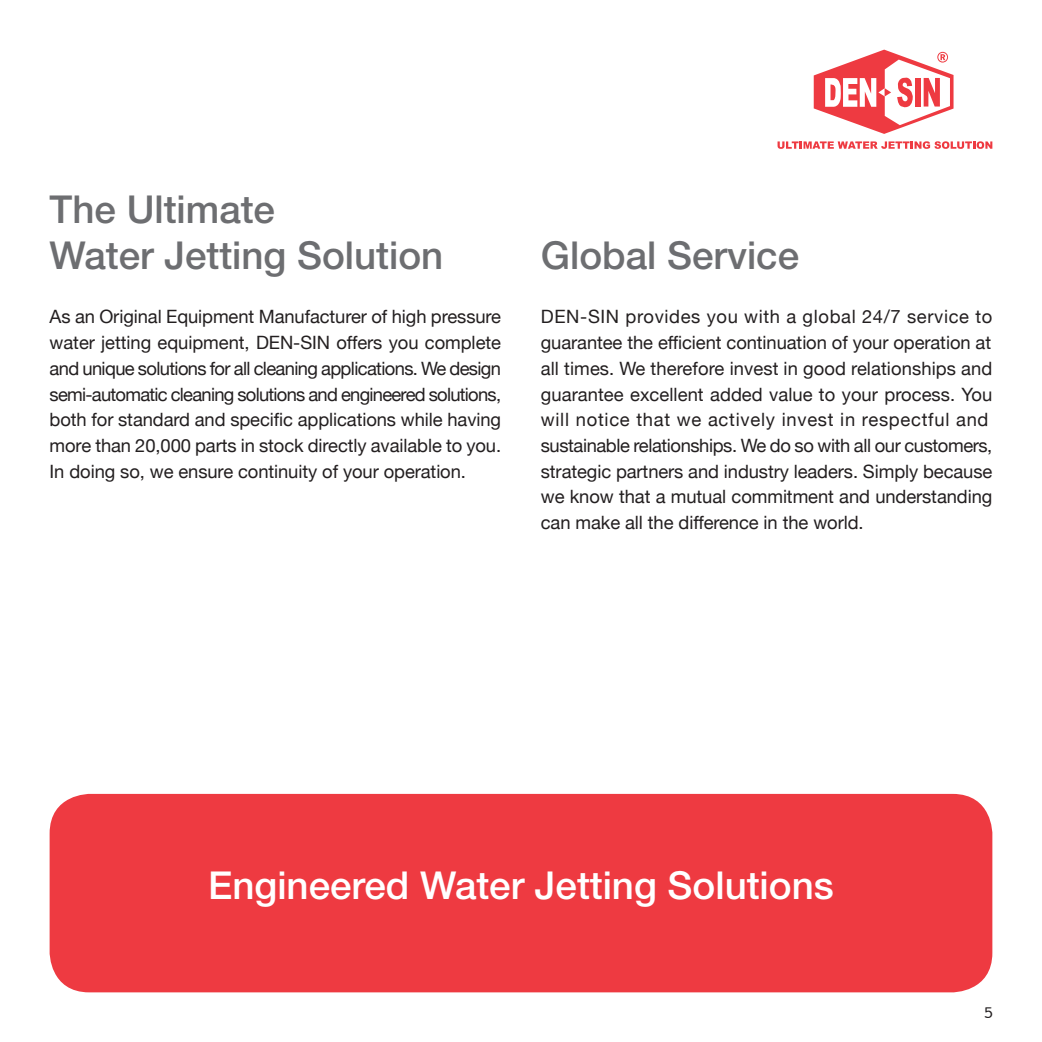
<style>
.page{position:relative;width:1042px;height:1042px;background:#fff}
.page>*{position:absolute;margin:0;border:0;box-sizing:border-box;transform-origin:0 0}
.t1{font:500 38.5px/46.2px "Helvetica Neue";color:#6d6e71}
.t2{font:500 38.5px "Helvetica Neue";color:#fff}
.t3{font:18.38px/25.7px "Helvetica Neue";letter-spacing:-.005em;color:#231f20;text-align:justify}
.t4{font:17.5px "Courier";color:#231f20}
</style>
<div class="page">
<div style="left:50px;top:794px;width:942px;height:198px;background:#ee3a41;border-radius:40px"></div>
<svg style="left:777px;top:141px;width:215px;height:8px"></svg>
<svg style="left:814px;top:50px;width:139px;height:84px"></svg>
<h1 class="t1" style="left:50px;top:190px;width:395px">The Ultimate<br>Water Jetting Solution</h1>
<h1 class="t1" style="left:541px;top:236px;width:260px">Global Service</h1>
<p class="t3" style="left:50px;top:306px;width:453px">As an Original Equipment Manufacturer of high pressure water jetting equipment, DEN-SIN offers you complete and unique solutions for all cleaning applications. We design semi-automatic cleaning solutions and engineered solutions, both for standard and specific applications while having more than 20,000 parts in stock directly available to you.<br>In doing so, we ensure continuity of your operation.</p>
<p class="t3" style="left:541px;top:306px;width:453px;text-align:left">DEN-SIN provides you with a global 24/7 service to guarantee the efficient continuation of your operation at all times. We therefore invest in good relationships and guarantee excellent added value to your process. You will notice that we actively invest in respectful and sustainable relationships. We do so with all our customers, strategic partners and industry leaders. Simply because we know that a mutual commitment and understanding can make all the difference in the world.</p>
<h1 class="t2" style="left:208px;top:871px;width:627px">Engineered Water Jetting Solutions</h1>
<p class="t4" style="left:983px;top:1005px;width:12px">5</p>
</div>
